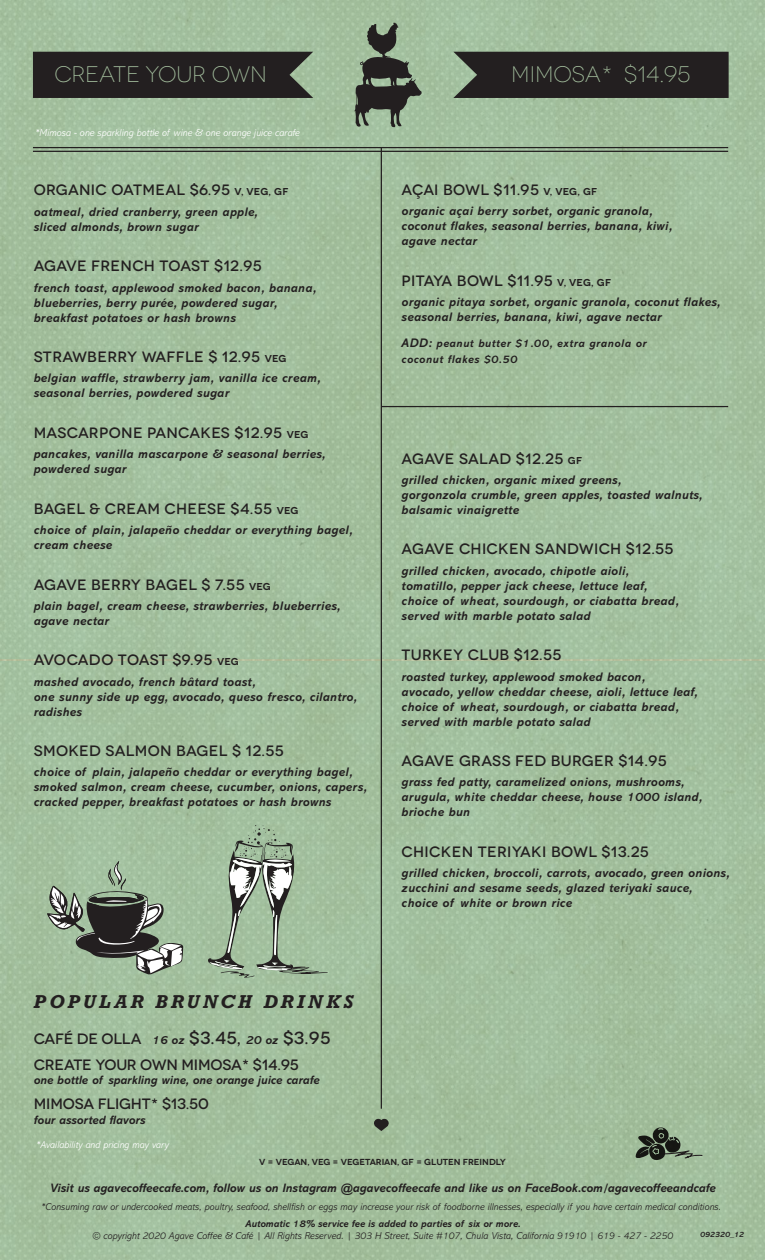
<style>
.page{position:relative;width:765px;height:1260px;background:#fff}
.page>*{position:absolute;margin:0;border:0;box-sizing:border-box;transform-origin:0 0}
.t1{font:300 22.5px "Novecentowide";color:#a4bf9e}
.t2{font:500 17.5px "Novecentowide";color:#231f20}
.t3{font:italic 700 17.5px "Rockwell";letter-spacing:.2em;color:#231f20}
.t4{font:500 15px "Novecentowide";letter-spacing:.015em;color:#231f20}
.t5{font:500 15px "Novecentowide";letter-spacing:-.01em;color:#231f20}
.t6{font:italic 700 12.5px/15px "Abadi";letter-spacing:.025em;color:#231f20}
.t7{font:italic 700 12.25px "Abadi";color:#231f20}
.t8{font:italic 700 12.12px "Abadi";color:#231f20}
.t9{font:italic 700 11.25px/16.1px "Abadi";letter-spacing:.05em;color:#231f20}
.t10{font:italic 300 10.12px "Abadi";letter-spacing:-.005em;color:#fff}
.t11{font:italic 300 10px "Abadi";color:#231f20}
.t12{font:italic 700 10px "Abadi";color:#231f20}
.t13{font:italic 300 10px "Abadi";letter-spacing:-.005em;color:#fff}
.t14{font:600 8.75px "Novecentowide";letter-spacing:-.005em;color:#231f20}
.t15{font:italic 700 7.88px "Abadi";color:#231f20}
.s1{font-weight:600;font-size:10px}
.s2{font-size:12.5px}
.s3{font-size:15px}
.s4{font-family:"Abadi";font-weight:700;font-style:italic;font-size:12.12px}
</style>
<div class="page">
<img style="left:0;top:0;width:765px;height:1260px">
<hr style="left:33px;top:147px;width:695px;height:1px;background:#231f20">
<hr style="left:33px;top:151px;width:695px;height:1px;background:#231f20">
<hr style="left:381px;top:148px;width:1px;height:961px;background:#231f20">
<div style="left:33px;top:52px;width:280px;height:46px;background:#231f20"></div>
<div style="left:453px;top:52px;width:276px;height:46px;background:#231f20"></div>
<svg style="left:208px;top:825px;width:120px;height:154px;background:#9bb297"></svg>
<svg style="left:636px;top:1127px;width:67px;height:33px;background:#6e7f69"></svg>
<svg style="left:374px;top:1119px;width:15px;height:12px"></svg>
<svg style="left:354px;top:21px;width:69px;height:106px;background:#6b7967"></svg>
<svg style="left:47px;top:861px;width:136px;height:114px;background:#859582"></svg>
<hr style="left:381px;top:406px;width:347px;height:1px;background:#231f20">
<h1 class="t1" style="left:55px;top:62px;width:214px">CREATE YOUR OWN</h1>
<h1 class="t1" style="left:511px;top:62px;width:181px">MIMOSA* $14.95</h1>
<p class="t10" style="left:36px;top:127px;width:266px">*Mimosa - one sparkling bottle of wine &amp; one orange juice carafe</p>
<p class="t4" style="left:34px;top:181px;width:256px">ORGANIC OATMEAL $6.95 <span class="s1">V, VEG, GF</span></p>
<p class="t6" style="left:34px;top:204px;width:225px">oatmeal, dried cranberry, green apple, sliced almonds, brown sugar</p>
<p class="t4" style="left:34px;top:257px;width:229px">AGAVE FRENCH TOAST $12.95</p>
<p class="t6" style="left:34px;top:280px;width:284px">french toast, applewood smoked bacon, banana, blueberries, berry purée, powdered sugar, breakfast potatoes or hash browns</p>
<p class="t4" style="left:34px;top:348px;width:254px">STRAWBERRY WAFFLE $ 12.95 <span class="s1">VEG</span></p>
<p class="t6" style="left:34px;top:371px;width:288px">belgian waffle, strawberry jam, vanilla ice cream, seasonal berries, powdered sugar</p>
<p class="t4" style="left:34px;top:424px;width:276px">MASCARPONE PANCAKES $12.95 <span class="s1">VEG</span></p>
<p class="t6" style="left:34px;top:447px;width:293px">pancakes, vanilla mascarpone &amp; seasonal berries, powdered sugar</p>
<p class="t4" style="left:34px;top:499px;width:266px">BAGEL &amp; CREAM CHEESE $4.55 <span class="s1">VEG</span></p>
<p class="t6" style="left:34px;top:523px;width:320px">choice of plain, jalapeño cheddar or everything bagel, cream cheese</p>
<p class="t4" style="left:34px;top:575px;width:239px">AGAVE BERRY BAGEL $ 7.55 <span class="s1">VEG</span></p>
<p class="t6" style="left:34px;top:598px;width:308px">plain bagel, cream cheese, strawberries, blueberries, agave nectar</p>
<p class="t4" style="left:34px;top:651px;width:207px">AVOCADO TOAST $9.95 <span class="s1">VEG</span></p>
<p class="t6" style="left:34px;top:674px;width:325px">mashed avocado, french bâtard toast,<br>one sunny side up egg, avocado, queso fresco, cilantro, radishes</p>
<p class="t4" style="left:34px;top:742px;width:252px">SMOKED SALMON BAGEL $ 12.55</p>
<p class="t6" style="left:34px;top:765px;width:334px">choice of plain, jalapeño cheddar or everything bagel, smoked salmon, cream cheese, cucumber, onions, capers, cracked pepper, breakfast potatoes or hash browns</p>
<p class="t4" style="left:402px;top:181px;width:197px">AÇAI BOWL $11.95 <span class="s1">V, VEG, GF</span></p>
<p class="t6" style="left:402px;top:204px;width:272px">organic açai berry sorbet, organic granola, coconut flakes, seasonal berries, banana, kiwi, agave nectar</p>
<p class="t4" style="left:402px;top:272px;width:211px">PITAYA BOWL $11.95 <span class="s1">V, VEG, GF</span></p>
<p class="t6" style="left:402px;top:295px;width:320px">organic pitaya sorbet, organic granola, coconut flakes, seasonal berries, banana, kiwi, agave nectar</p>
<p class="t9" style="left:402px;top:335px;width:247px"><span class="s2">ADD:</span> peanut butter $1.00, extra granola or coconut flakes $0.50</p>
<p class="t4" style="left:402px;top:449px;width:182px">AGAVE SALAD $12.25 <span class="s1">GF</span></p>
<p class="t6" style="left:402px;top:473px;width:302px">grilled chicken, organic mixed greens,<br>gorgonzola crumble, green apples, toasted walnuts, balsamic vinaigrette</p>
<p class="t4" style="left:402px;top:540px;width:274px">AGAVE CHICKEN SANDWICH $12.55</p>
<p class="t6" style="left:402px;top:563px;width:279px">grilled chicken, avocado, chipotle aioli, tomatillo, pepper jack cheese, lettuce leaf, choice of wheat, sourdough, or ciabatta bread, served with marble potato salad</p>
<p class="t4" style="left:402px;top:646px;width:161px">TURKEY CLUB $12.55</p>
<p class="t6" style="left:402px;top:669px;width:298px">roasted turkey, applewood smoked bacon, avocado, yellow cheddar cheese, aioli, lettuce leaf, choice of wheat, sourdough, or ciabatta bread, served with marble potato salad</p>
<p class="t4" style="left:402px;top:752px;width:267px">AGAVE GRASS FED BURGER $14.95</p>
<p class="t6" style="left:402px;top:775px;width:302px">grass fed patty, caramelized onions, mushrooms, arugula, white cheddar cheese, house 1000 island, brioche bun</p>
<p class="t4" style="left:402px;top:843px;width:249px">CHICKEN TERIYAKI BOWL $13.25</p>
<p class="t6" style="left:402px;top:866px;width:329px">grilled chicken, broccoli, carrots, avocado, green onions, zucchini and sesame seeds, glazed teriyaki sauce, choice of white or brown rice</p>
<h2 class="t3" style="left:34px;top:990px;width:321px">POPULAR BRUNCH DRINKS</h2>
<h2 class="t2" style="left:34px;top:1028px;width:298px"><span class="s3">CAFÉ DE OLLA</span> <span class="s4">16 oz</span> $3.45, <span class="s4">20 oz</span> $3.95</h2>
<p class="t5" style="left:34px;top:1055px;width:267px">CREATE YOUR OWN MIMOSA* $14.95</p>
<p class="t8" style="left:34px;top:1073px;width:287px">one bottle of sparkling wine, one orange juice carafe</p>
<p class="t5" style="left:34px;top:1094px;width:177px">MIMOSA FLIGHT* $13.50</p>
<p class="t8" style="left:34px;top:1113px;width:113px">four assorted flavors</p>
<p class="t13" style="left:37px;top:1139px;width:134px">*Availability and pricing may vary</p>
<p class="t14" style="left:259px;top:1156px;width:248px">V = VEGAN, VEG = VEGETARIAN, GF = GLUTEN FREINDLY</p>
<p class="t7" style="left:50px;top:1181px;width:667px">Visit us agavecoffeecafe.com, follow us on Instagram @agavecoffeecafe and like us on FaceBook.com/agavecoffeeandcafe</p>
<p class="t11" style="left:42px;top:1202px;width:681px">*Consuming raw or undercooked meats, poultry, seafood, shellfish or eggs may increase your risk of foodborne illnesses, especially if you have certain medical conditions.</p>
<p class="t12" style="left:245px;top:1218px;width:277px">Automatic 18% service fee is added to parties of six or more.</p>
<p class="t11" style="left:93px;top:1230px;width:582px">© copyright 2020 Agave Coffee &amp; Café | All Rights Reserved. | 303 H Street, Suite #107, Chula Vista, California 91910 | 619 - 427 - 2250</p>
<p class="t15" style="left:700px;top:1230px;width:46px">092320_12</p>
</div>
